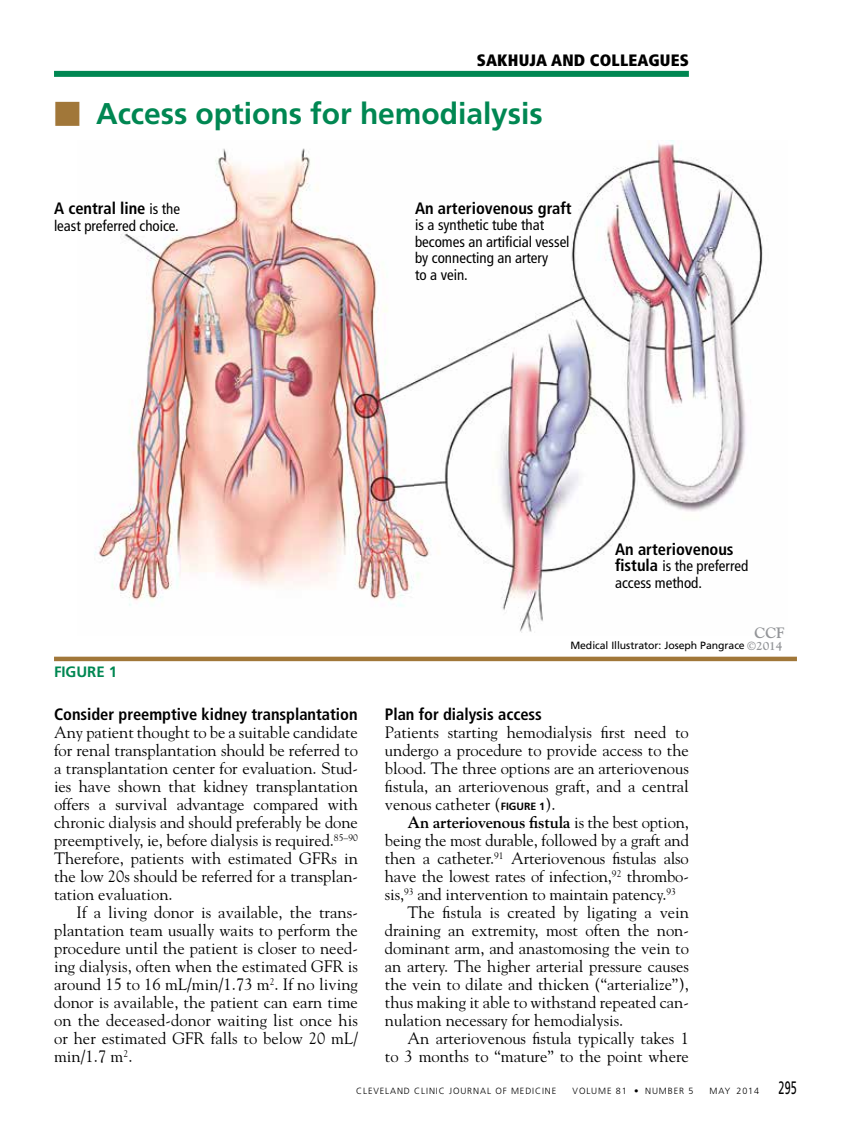
<style>
.page{position:relative;width:851px;height:1134px;background:#fff}
.page>*{position:absolute;margin:0;border:0;box-sizing:border-box;transform-origin:0 0}
.t1{font:700 30px "Frutiger LT Std";color:#008752}
.t2{font:16.5px/18px "Goudy Std";color:#000;text-align:justify}
.t3{font:700 condensed 16.5px "Frutiger LT Std";color:#000}
.t4{font:700 16.5px "Goudy Std";letter-spacing:-.01em;color:#000}
.t5{font:900 condensed 16.5px "Frutiger LT Std";letter-spacing:.01em;color:#000}
.t6{font:condensed 15px/16.5px "Frutiger LT Std";color:#000}
.t7{font:700 15px "Frutiger LT Std";color:#008752}
.t8{font:700 15px "Goudy Std";color:#939598}
.t9{font:700 12px "Goudy Std";color:#939598}
.t10{font:10.5px "Frutiger LT Std";letter-spacing:-.005em;color:#000}
.t11{font:300 9px "Frutiger LT Std";letter-spacing:.1em;color:#000}
.s1{font-family:"Universal Std Newswith Comm Pi";font-weight:400;color:#a17739}
.s2{font-weight:400;font-size:15px}
.s3{font-weight:700;font-size:16.5px}
.s4{font-family:"Frutiger LT Std";font-weight:700;font-size:10.5px}
.s5{font-weight:400}
.s6{font-weight:400;font-size:18px}
</style>
<div class="page">
<div style="left:54px;top:71px;width:634px;height:6px;background:#008752"></div>
<img style="left:94px;top:141px;width:670px;height:492px">
<hr style="left:54px;top:657px;width:742px;height:4px;background:#a17739">
<p class="t5" style="left:476px;top:51px;width:214px">SAKHUJA AND COLLEAGUES</p>
<h1 class="t1" style="left:54px;top:96px;width:490px"><span class="s1">■</span> Access options for hemodialysis</h1>
<p class="t3" style="left:54px;top:199px;width:128px">A central line <span class="s2">is the</span></p>
<p class="t6" style="left:54px;top:217px;width:126px">least preferred choice.</p>
<p class="t3" style="left:415px;top:198px;width:158px">An arteriovenous graft</p>
<p class="t6" style="left:415px;top:217px;width:156px">is a synthetic tube that becomes an artificial vessel by connecting an artery<br>to a vein.</p>
<p class="t7" style="left:54px;top:663px;width:65px">FIGURE 1</p>
<p class="t3" style="left:54px;top:704px;width:305px">Consider preemptive kidney transplantation</p>
<p class="t2" style="left:54px;top:723px;width:305px">Any patient thought to be a suitable candidate for renal transplantation should be referred to a transplantation center for evaluation. Stud&shy;ies have shown that kidney transplantation offers a survival advantage compared with chronic dialysis and should preferably be done preemptively, ie, before dialysis is required.<sup>85–90<br></sup>Therefore, patients with estimated GFRs in the low 20s should be referred for a transplan&shy;tation evaluation.</p>
<p class="t2" style="left:54px;top:903px;width:305px;text-indent:23px">If a living donor is available, the trans&shy;plantation team usually waits to perform the procedure until the patient is closer to need&shy;ing dialysis, often when the estimated GFR is around 15 to 16 mL/min/1.73 m<sup>2</sup>. If no living donor is available, the patient can earn time on the deceased-donor waiting list once his or her estimated GFR falls to below 20 mL/ min/1.7 m<sup>2</sup>.</p>
<p class="t3" style="left:615px;top:539px;width:120px">An arteriovenous</p>
<p class="t6" style="left:615px;top:558px;width:135px"><span class="s3">fistula</span> is the preferred access method.</p>
<p class="t8" style="left:754px;top:624px;width:31px">CCF</p>
<p class="t9" style="left:747px;top:639px;width:37px">©2014</p>
<p class="t10" style="left:570px;top:639px;width:176px">Medical Illustrator: Joseph Pangrace</p>
<p class="t3" style="left:385px;top:704px;width:158px">Plan for dialysis access</p>
<p class="t2" style="left:385px;top:723px;width:305px">Patients starting hemodialysis first need to undergo a procedure to provide access to the blood. The three options are an arteriovenous fistula, an arteriovenous graft, and a central venous catheter (<span class="s4">FIGURE 1</span>).</p>
<p class="t4" style="left:407px;top:812px;width:283px">An arteriovenous fistula <span class="s5">is the best option,</span></p>
<p class="t2" style="left:385px;top:831px;width:305px">being the most durable, followed by a graft and</p>
<p class="t2" style="left:385px;top:849px;width:305px">then a catheter.<sup>91</sup> Arteriovenous fistulas also</p>
<p class="t2" style="left:385px;top:867px;width:305px">have the lowest rates of infection,<sup>92</sup> thrombo-</p>
<p class="t2" style="left:385px;top:885px;width:292px">sis,<sup>93</sup> and intervention to maintain patency.<sup>93</sup></p>
<p class="t2" style="left:407px;top:903px;width:283px">The fistula is created by ligating a vein</p>
<p class="t2" style="left:385px;top:921px;width:305px">draining an extremity, most often the non-</p>
<p class="t2" style="left:385px;top:939px;width:305px">dominant arm, and anastomosing the vein to</p>
<p class="t2" style="left:385px;top:957px;width:305px">an artery. The higher arterial pressure causes</p>
<p class="t2" style="left:385px;top:975px;width:305px">the vein to dilate and thicken (“arterialize”),</p>
<p class="t2" style="left:385px;top:993px;width:305px">thus making it able to withstand repeated can-</p>
<p class="t2" style="left:385px;top:1011px;width:240px">nulation necessary for hemodialysis.</p>
<p class="t2" style="left:407px;top:1029px;width:283px">An arteriovenous fistula typically takes 1</p>
<p class="t2" style="left:385px;top:1047px;width:305px">to 3 months to “mature” to the point where</p>
<p class="t11" style="left:356px;top:1085px;width:202px">CLEVELAND CLINIC JOURNAL OF MEDICINE</p>
<p class="t11" style="left:572px;top:1085px;width:122px">VOLUME 81 • NUMBER 5</p>
<p class="t11" style="left:709px;top:1085px;width:89px">MAY 2014 <span class="s6">295</span></p>
</div>
